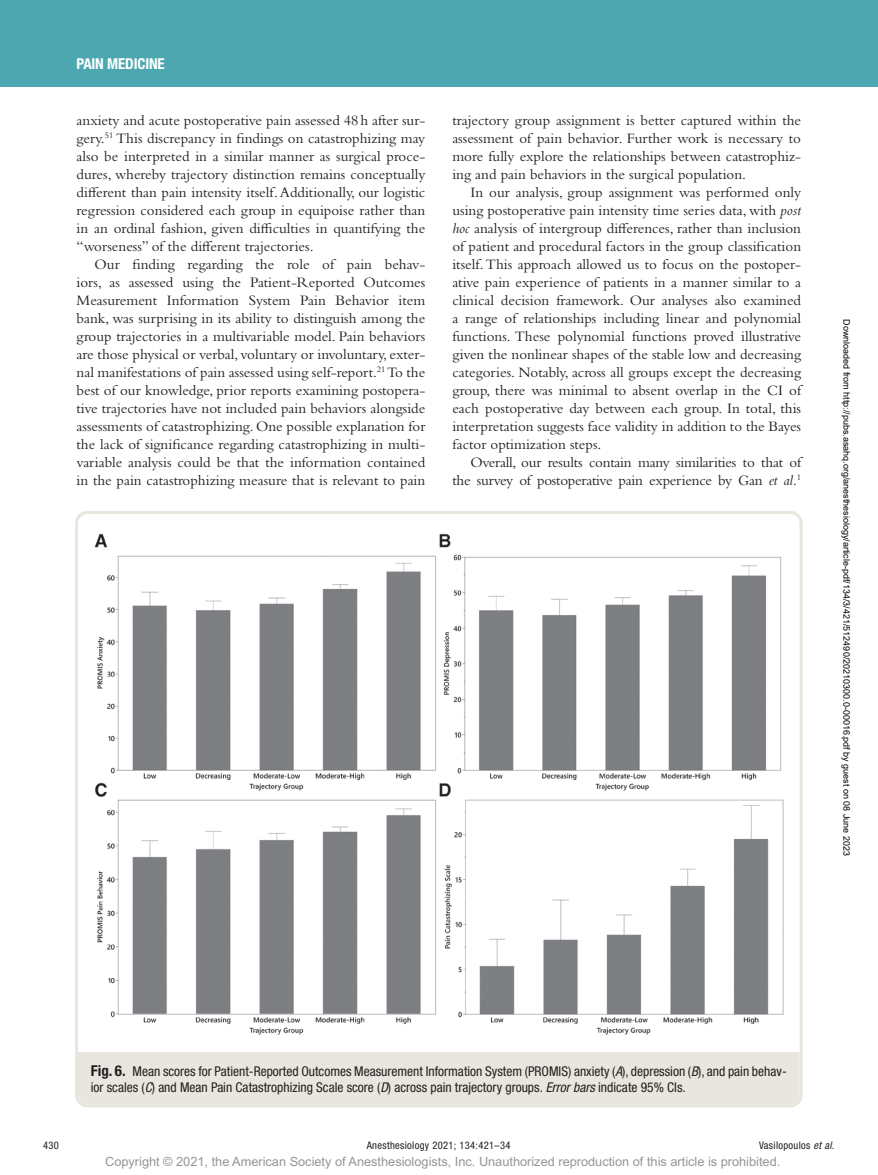
<style>
.page{position:relative;width:878px;height:1175px;background:#fff}
.page>*{position:absolute;margin:0;border:0;box-sizing:border-box;transform-origin:0 0}
.t1{font:15px/18px "Bembo Std";color:#231f20;text-align:justify}
.t2{font:700 condensed 15px "Helvetica Neue LT Std";letter-spacing:-.01em;color:#fff}
.t3{font:condensed 13.5px/15.8px "Helvetica Neue LT Std";color:#231f20}
.t4{font:12.75px "Arial MT Std";color:#939598}
.t5{font:condensed 10.5px "Helvetica Neue LT Std";letter-spacing:.03em;color:#231f20}
.t6{font:9px "Arial";color:#000}
.s1{font-style:italic}
.s2{font-weight:700;font-size:15px}
</style>
<div class="page">
<div style="left:0;top:0;width:878px;height:86px;background:#4da7b0"></div>
<img style="left:94px;top:533px;width:690px;height:502px">
<div style="left:78px;top:1052px;width:721px;height:52px;background:#e9e6df"></div>
<div style="left:75px;top:511px;width:727px;height:596px;border:3px solid #e9e6df;border-radius:11px"></div>
<p class="t2" style="left:77px;top:54px;width:90px">PAIN MEDICINE</p>
<p class="t1" style="left:77px;top:111px;width:350px">anxiety and acute postoperative pain assessed 48h after sur&shy;gery.<sup>51</sup> This discrepancy in findings on catastrophizing may also be interpreted in a similar manner as surgical proce&shy;dures, whereby trajectory distinction remains conceptually different than pain intensity itself. Additionally, our logistic regression considered each group in equipoise rather than in an ordinal fashion, given difficulties in quantifying the “worseness” of the different trajectories.</p>
<p class="t1" style="left:77px;top:255px;width:350px;text-indent:18px">Our finding regarding the role of pain behav&shy;iors, as assessed using the Patient-Reported Outcomes Measurement Information System Pain Behavior item bank, was surprising in its ability to distinguish among the group trajectories in a multivariable model. Pain behaviors are those physical or verbal, voluntary or involuntary, exter&shy;nal manifestations of pain assessed using self-report.<sup>21</sup> To the best of our knowledge, prior reports examining postopera&shy;tive trajectories have not included pain behaviors alongside assessments of catastrophizing. One possible explanation for the lack of significance regarding catastrophizing in multi&shy;variable analysis could be that the information contained in the pain catastrophizing measure that is relevant to pain</p>
<p class="t1" style="left:452px;top:111px;width:350px">trajectory group assignment is better captured within the assessment of pain behavior. Further work is necessary to more fully explore the relationships between catastrophiz&shy;ing and pain behaviors in the surgical population.</p>
<p class="t1" style="left:452px;top:183px;width:350px;text-indent:18px">In our analysis, group assignment was performed only using postoperative pain intensity time series data, with <span class="s1">post hoc</span> analysis of intergroup differences, rather than inclusion of patient and procedural factors in the group classification itself. This approach allowed us to focus on the postoper&shy;ative pain experience of patients in a manner similar to a clinical decision framework. Our analyses also examined a range of relationships including linear and polynomial functions. These polynomial functions proved illustrative given the nonlinear shapes of the stable low and decreasing categories. Notably, across all groups except the decreasing group, there was minimal to absent overlap in the CI of each postoperative day between each group. In total, this interpretation suggests face validity in addition to the Bayes factor optimization steps.</p>
<p class="t1" style="left:452px;top:453px;width:350px;text-align:right">Overall, our results contain many similarities to that of the survey of postoperative pain experience by Gan <span class="s1">et al.</span><sup>1</sup></p>
<p class="t6" style="left:850px;top:319px;width:538px;rotate:90deg">Downloaded from http://pubs.asahq.org/anesthesiology/article-pdf/134/3/421/512490/20210300.0-00016.pdf by guest on 08 June 2023</p>
<p class="t3" style="left:91px;top:1063px;width:697px"><span class="s2">Fig. 6.</span> Mean scores for Patient-Reported Outcomes Measurement Information System (PROMIS) anxiety (<span class="s1">A</span>), depression (<span class="s1">B</span>), and pain behav&shy;ior scales (<span class="s1">C</span>) and Mean Pain Catastrophizing Scale score (<span class="s1">D</span>) across pain trajectory groups. <span class="s1">Error bars</span> indicate 95% CIs.</p>
<p class="t5" style="left:43px;top:1139px;width:17px">430</p>
<p class="t5" style="left:367px;top:1139px;width:145px">Anesthesiology 2021; 134:421–34</p>
<p class="t5" style="left:759px;top:1139px;width:77px">Vasilopoulos <span class="s1">et al.</span></p>
<p class="t4" style="left:105px;top:1154px;width:676px">Copyright © 2021, the American Society of Anesthesiologists, Inc. Unauthorized reproduction of this article is prohibited.</p>
</div>
